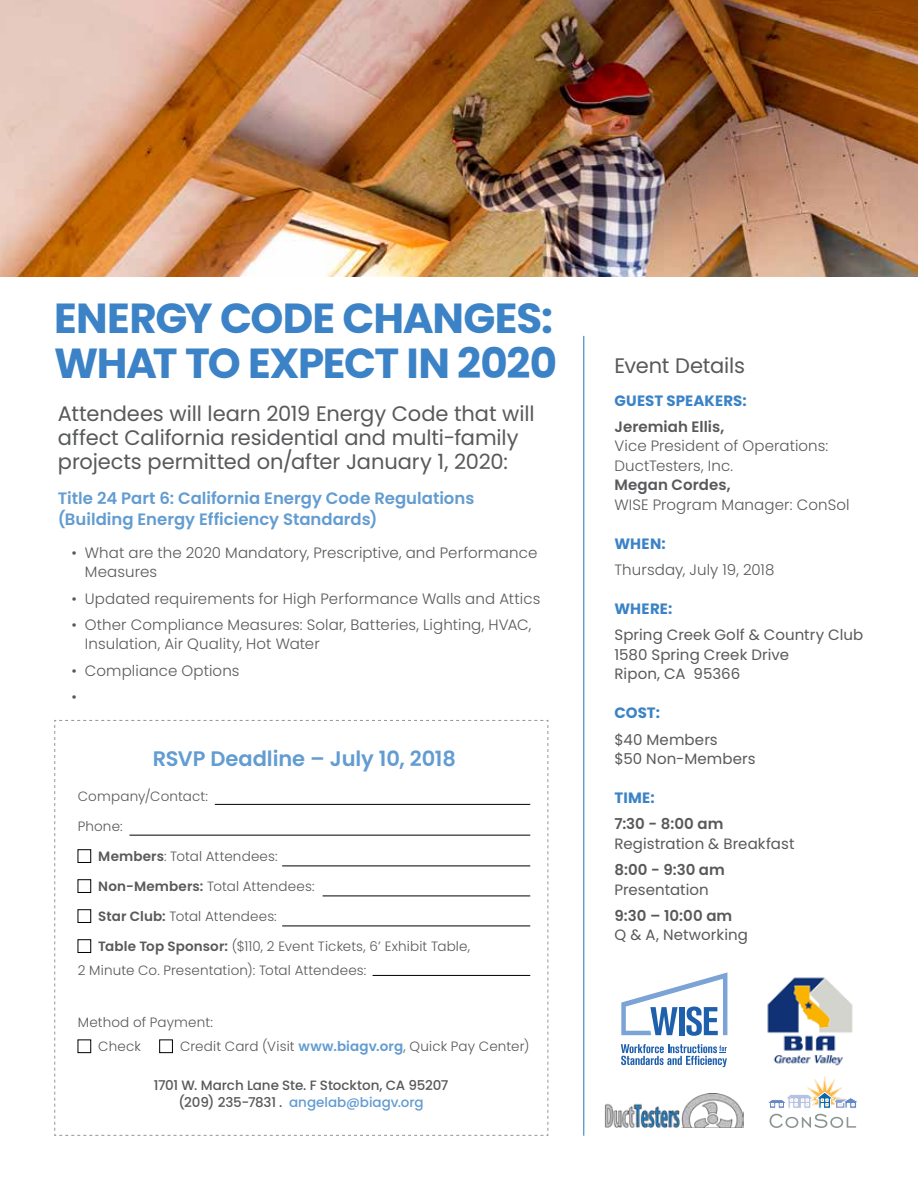
<style>
.page{position:relative;width:918px;height:1188px;background:#fff}
.page>*{position:absolute;margin:0;border:0;box-sizing:border-box;transform-origin:0 0}
.t1{font:700 42px/45px "Poppins";letter-spacing:-.03em;color:#3b83c6}
.t2{font:21px/24px "Poppins";letter-spacing:-.005em;color:#58595b}
.t3{font:600 21px "Poppins";letter-spacing:-.005em;color:#629cd1}
.t4{font:600 16.5px/21px "Poppins";color:#629cd1}
.t5{font:300 15px/19.5px "Poppins";letter-spacing:.005em;color:#58595b}
.t6{font:15px/19.5px "Poppins";letter-spacing:.005em;color:#58595b}
.t7{font:600 15px "Poppins";letter-spacing:.005em;color:#58595b}
.t8{font:700 15px "Poppins";letter-spacing:.005em;color:#3b83c6}
.t9{font:300 13.5px/24px "Poppins";letter-spacing:.01em;color:#58595b}
.t10{font:500 13.5px/16.5px "Poppins";letter-spacing:-.01em;color:#58595b;text-align:center}
.s1{font-weight:600}
.s2{font-weight:600;color:#629cd1}
.s3{color:#629cd1}
</style>
<div class="page">
<img style="left:0;top:0;width:918px;height:276px">
<hr style="left:583px;top:336px;width:1px;height:800px;background:#3b83c6">
<svg style="left:54px;top:720px;width:495px;height:416px"></svg>
<img style="left:767px;top:977px;width:86px;height:89px">
<svg style="left:621px;top:1044px;width:106px;height:23px"></svg>
<svg style="left:621px;top:972px;width:106px;height:64px"></svg>
<div style="left:78px;top:850px;width:13px;height:13px;border:1px solid #000"></div>
<div style="left:78px;top:880px;width:13px;height:13px;border:1px solid #000"></div>
<div style="left:78px;top:910px;width:13px;height:13px;border:1px solid #000"></div>
<div style="left:78px;top:940px;width:13px;height:13px;border:1px solid #000"></div>
<div style="left:78px;top:1040px;width:13px;height:13px;border:1px solid #000"></div>
<div style="left:159px;top:1040px;width:14px;height:13px;border:1px solid #000"></div>
<hr style="left:215px;top:804px;width:315px;height:1px;background:#000">
<hr style="left:129px;top:835px;width:401px;height:1px;background:#000">
<hr style="left:373px;top:975px;width:157px;height:1px;background:#000">
<hr style="left:323px;top:896px;width:207px;height:1px;background:#000">
<hr style="left:282px;top:866px;width:248px;height:1px;background:#000">
<hr style="left:282px;top:926px;width:248px;height:1px;background:#000">
<svg style="left:768px;top:1076px;width:89px;height:52px"></svg>
<img style="left:605px;top:1093px;width:139px;height:35px">
<h1 class="t1" style="left:54px;top:296px;width:505px">ENERGY CODE CHANGES:<br>WHAT TO EXPECT IN 2020</h1>
<h2 class="t2" style="left:58px;top:402px;width:478px">Attendees will learn 2019 Energy Code that will affect California residential and multi-family projects permitted on/after January 1, 2020:</h2>
<p class="t4" style="left:58px;top:488px;width:418px">Title 24 Part 6: California Energy Code Regulations (Building Energy Efficiency Standards)</p>
<p class="t5" style="left:85px;top:543px;width:454px;text-indent:-14px">• What are the 2020 Mandatory, Prescriptive, and Performance<br>Measures</p>
<p class="t5" style="left:71px;top:589px;width:471px">• Updated requirements for High Performance Walls and Attics</p>
<p class="t5" style="left:85px;top:615px;width:448px;text-indent:-14px">• Other Compliance Measures: Solar, Batteries, Lighting, HVAC,<br>Insulation, Air Quality, Hot Water</p>
<p class="t5" style="left:71px;top:657px;width:170px;line-height:26.2px">• Compliance Options •</p>
<h2 class="t3" style="left:153px;top:747px;width:305px">RSVP Deadline – July 10, 2018</h2>
<p class="t9" style="left:78px;top:785px;width:132px">Company/Contact:</p>
<p class="t9" style="left:78px;top:815px;width:46px">Phone:</p>
<p class="t9" style="left:98px;top:845px;width:181px"><span class="s1">Members</span>: Total Attendees:</p>
<p class="t9" style="left:98px;top:875px;width:218px"><span class="s1">Non-Members:</span> Total Attendees:</p>
<p class="t9" style="left:98px;top:905px;width:180px"><span class="s1">Star Club:</span> Total Attendees:</p>
<p class="t9" style="left:78px;top:935px;width:394px;text-indent:21px"><span class="s1">Table Top Sponsor:</span> ($110, 2 Event Tickets, 6’ Exhibit Table,<br>2 Minute Co. Presentation): Total Attendees:</p>
<p class="t9" style="left:98px;top:1011px;width:116px;text-indent:-21px">Method of Payment:<br>Check</p>
<p class="t9" style="left:180px;top:1035px;width:351px">Credit Card (Visit <span class="s2">www.biagv.org</span>, Quick Pay Center)</p>
<p class="t10" style="left:154px;top:1077px;width:296px">1701 W. March Lane Ste. F Stockton, CA 95207 (209) 235-7831 . <span class="s3">angelab@biagv.org</span></p>
<h2 class="t2" style="left:615px;top:354px;width:132px">Event Details</h2>
<p class="t8" style="left:615px;top:392px;width:134px">GUEST SPEAKERS:</p>
<p class="t7" style="left:615px;top:418px;width:111px">Jeremiah Ellis,</p>
<p class="t5" style="left:615px;top:436px;width:215px">Vice President of Operations:<br>DuctTesters, Inc.</p>
<p class="t7" style="left:615px;top:476px;width:118px">Megan Cordes,</p>
<p class="t5" style="left:615px;top:495px;width:237px">WISE Program Manager: ConSol</p>
<p class="t8" style="left:615px;top:535px;width:53px">WHEN:</p>
<p class="t5" style="left:615px;top:560px;width:161px">Thursday, July 19, 2018</p>
<p class="t8" style="left:615px;top:600px;width:59px">WHERE:</p>
<p class="t6" style="left:615px;top:625px;width:250px">Spring Creek Golf &amp; Country Club<br>1580 Spring Creek Drive<br>Ripon, CA 95366</p>
<p class="t8" style="left:615px;top:704px;width:47px">COST:</p>
<p class="t6" style="left:615px;top:730px;width:143px">$40 Members<br>$50 Non-Members</p>
<p class="t8" style="left:615px;top:789px;width:42px">TIME:</p>
<p class="t7" style="left:615px;top:815px;width:110px">7:30 - 8:00 am</p>
<p class="t6" style="left:615px;top:834px;width:181px">Registration &amp; Breakfast</p>
<p class="t7" style="left:615px;top:861px;width:112px">8:00 - 9:30 am</p>
<p class="t6" style="left:615px;top:880px;width:96px">Presentation</p>
<p class="t7" style="left:615px;top:907px;width:119px">9:30 – 10:00 am</p>
<p class="t6" style="left:615px;top:925px;width:135px">Q &amp; A, Networking</p>
</div>
